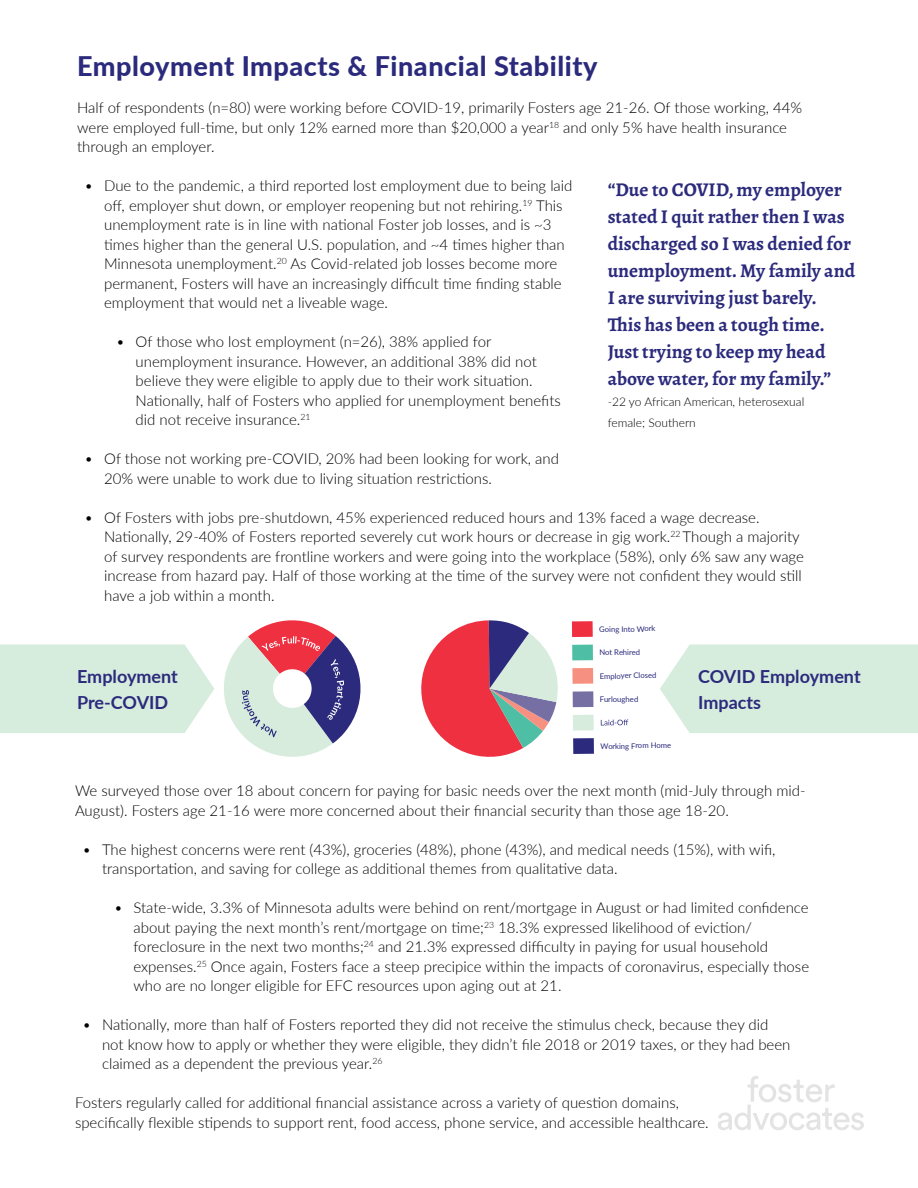
<style>
.page{position:relative;width:918px;height:1188px;background:#fff}
.page>*{position:absolute;margin:0;border:0;box-sizing:border-box;transform-origin:0 0}
.t1{font:800 27px "Lato";letter-spacing:.02em;color:#2b2a7c}
.t2{font:700 19.5px/27px "Alegreya";color:#2b2a7c}
.t3{font:700 18px/25.5px "Lato";color:#2b2a7c}
.t4{font:300 15px/19.5px "Lato";color:#000}
.t5{font:300 12px/21px "Lato";color:#000}
.t6{font:7.8px "Lato";color:#2b2a7c}
</style>
<div class="page">
<svg style="left:718px;top:1076px;width:146px;height:54px"></svg>
<div style="left:660px;top:645px;width:258px;height:88px;background:#d6ecdd"></div>
<div style="left:572px;top:621px;width:21px;height:16px;background:#ee3041"></div>
<div style="left:572px;top:645px;width:21px;height:15px;background:#4ebfa5"></div>
<div style="left:572px;top:668px;width:21px;height:16px;background:#f69182"></div>
<div style="left:573px;top:691px;width:20px;height:16px;background:#766fa4"></div>
<div style="left:573px;top:715px;width:21px;height:16px;background:#d7ecdd"></div>
<div style="left:573px;top:738px;width:21px;height:16px;background:#2b2a7c"></div>
<svg style="left:421px;top:620px;width:137px;height:137px"></svg>
<svg style="left:601px;top:720px;width:27px;height:5px"></svg>
<svg style="left:0;top:620px;width:361px;height:137px"></svg>
<p class="t1" style="left:77px;top:46px;width:522px">Employment Impacts &amp; Financial Stability</p>
<p class="t4" style="left:77px;top:98px;width:726px">Half of respondents (n=80) were working before COVID-19, primarily Fosters age 21-26. Of those working, 44% were employed full-time, but only 12% earned more than $20,000 a year<sup>18</sup> and only 5% have health insurance through an employer.</p>
<p class="t4" style="left:104px;top:176px;width:470px;text-indent:-20px">• Due to the pandemic, a third reported lost employment due to being laid off, employer shut down, or employer reopening but not rehiring.<sup>19</sup> This unemployment rate is in line with national Foster job losses, and is ~3 times higher than the general U.S. population, and ~4 times higher than Minnesota unemployment.<sup>20</sup> As Covid-related job losses become more permanent, Fosters will have an increasingly difficult time finding stable employment that would net a liveable wage.</p>
<p class="t4" style="left:136px;top:332px;width:427px;text-indent:-20px">• Of those who lost employment (n=26), 38% applied for unemployment insurance. However, an additional 38% did not believe they were eligible to apply due to their work situation.<br>Nationally, half of Fosters who applied for unemployment benefits did not receive insurance.<sup>21</sup></p>
<p class="t4" style="left:104px;top:449px;width:456px;text-indent:-20px">• Of those not working pre-COVID, 20% had been looking for work, and<br>20% were unable to work due to living situation restrictions.</p>
<p class="t4" style="left:104px;top:507px;width:701px;text-indent:-20px">• Of Fosters with jobs pre-shutdown, 45% experienced reduced hours and 13% faced a wage decrease.<br>Nationally, 29-40% of Fosters reported severely cut work hours or decrease in gig work.<sup>22</sup> Though a majority of survey respondents are frontline workers and were going into the workplace (58%), only 6% saw any wage increase from hazard pay. Half of those working at the time of the survey were not confident they would still have a job within a month.</p>
<p class="t2" style="left:608px;top:175px;width:249px">“Due to COVID, my employer stated I quit rather then I was discharged so I was denied for unemployment. My family and<br>I are surviving just barely.<br>This has been a tough time.<br>Just trying to keep my head above water, for my family.”</p>
<p class="t5" style="left:608px;top:390px;width:198px">-22 yo African American, heterosexual female; Southern</p>
<p class="t3" style="left:77px;top:663px;width:102px">Employment</p>
<p class="t3" style="left:77px;top:689px;width:93px">Pre-COVID</p>
<p class="t6" style="left:599px;top:624px;width:58px;rotate:-1deg">Going Into Work</p>
<p class="t6" style="left:599px;top:647px;width:42px;rotate:-1deg">Not Rehired</p>
<p class="t6" style="left:600px;top:670px;width:58px;rotate:-1deg">Employer Closed</p>
<p class="t6" style="left:600px;top:694px;width:40px;rotate:-1deg">Furloughed</p>
<p class="t6" style="left:600px;top:741px;width:72px;rotate:-1deg">Working From Home</p>
<p class="t3" style="left:698px;top:663px;width:164px">COVID Employment<br>Impacts</p>
<p class="t4" style="left:75px;top:781px;width:732px">We surveyed those over 18 about concern for paying for basic needs over the next month (mid-July through mid-<br>August). Fosters age 21-16 were more concerned about their financial security than those age 18-20.</p>
<p class="t4" style="left:102px;top:839px;width:675px;text-indent:-20px">• The highest concerns were rent (43%), groceries (48%), phone (43%), and medical needs (15%), with wifi, transportation, and saving for college as additional themes from qualitative data.</p>
<p class="t4" style="left:134px;top:898px;width:677px;text-indent:-20px">• State-wide, 3.3% of Minnesota adults were behind on rent/mortgage in August or had limited confidence about paying the next month’s rent/mortgage on time;<sup>23</sup> 18.3% expressed likelihood of eviction/ foreclosure in the next two months;<sup>24</sup> and 21.3% expressed difficulty in paying for usual household expenses.<sup>25</sup> Once again, Fosters face a steep precipice within the impacts of coronavirus, especially those who are no longer eligible for EFC resources upon aging out at 21.</p>
<p class="t4" style="left:102px;top:1015px;width:690px;text-indent:-20px">• Nationally, more than half of Fosters reported they did not receive the stimulus check, because they did not know how to apply or whether they were eligible, they didn’t file 2018 or 2019 taxes, or they had been claimed as a dependent the previous year.<sup>26</sup></p>
<p class="t4" style="left:75px;top:1093px;width:635px">Fosters regularly called for additional financial assistance across a variety of question domains, specifically flexible stipends to support rent, food access, phone service, and accessible healthcare.</p>
</div>
